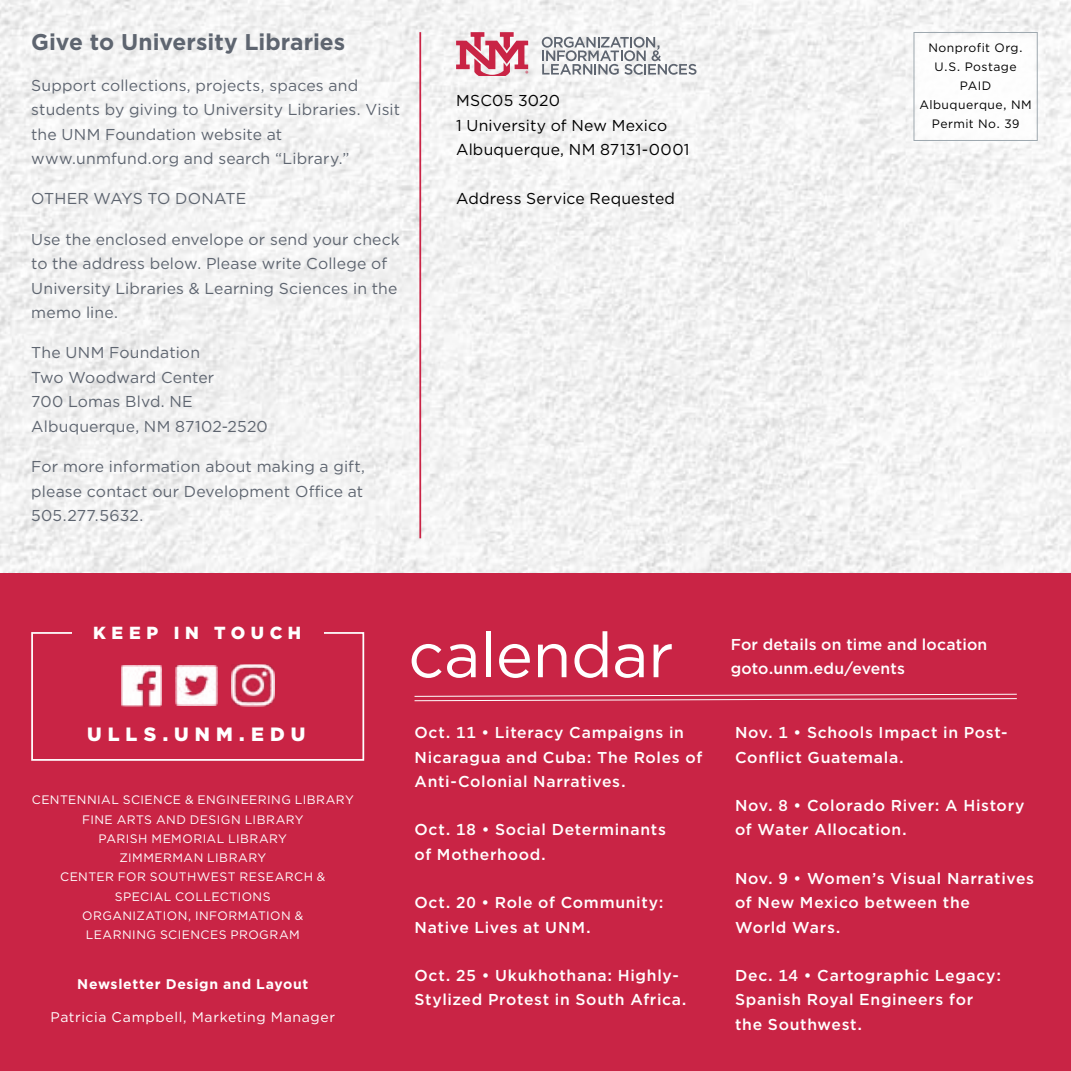
<style>
.page{position:relative;width:1071px;height:1071px;background:#fff}
.page>*{position:absolute;margin:0;border:0;box-sizing:border-box;transform-origin:0 0}
.t1{font:63px "Gotham";letter-spacing:-.005em;color:#fff}
.t2{font:700 22.75px "Gotham";color:#5e6570}
.t3{font:900 19.25px "Gotham";letter-spacing:.325em;color:#fff}
.t4{font:900 17.5px "Gotham";letter-spacing:.315em;color:#fff}
.t5{font:15.75px/24.5px "Gotham";letter-spacing:.01em;color:#5e6570}
.t6{font:500 15.75px/24.5px "Gotham";letter-spacing:.04em;color:#fff}
.t7{font:15.75px/24.5px "Gotham";letter-spacing:.01em;color:#000}
.t8{font:500 15.75px/24.5px "Gotham";letter-spacing:.015em;color:#fff}
.t9{font:14px "Gotham";letter-spacing:.045em;color:#fff}
.t10{font:700 14px "Gotham";letter-spacing:.05em;color:#fff}
.t11{font:12.25px/19.2px "Gotham";letter-spacing:.035em;color:#fff;text-align:center}
.t12{font:12.25px/18.9px "Gotham";letter-spacing:.04em;color:#000;text-align:center}
</style>
<div class="page">
<img style="left:0;top:0;width:1071px;height:573px">
<div style="left:902px;top:24px;width:147px;height:129px;background:#fff"></div>
<div style="left:914px;top:32px;width:124px;height:109px;border:1px solid #9ea8af"></div>
<div style="left:0;top:573px;width:1071px;height:498px;background:#c92445"></div>
<div style="left:31px;top:632px;width:333px;height:129px;border:2px solid #fff"></div>
<div style="left:72px;top:625px;width:252px;height:30px;background:#c92445"></div>
<img style="left:121px;top:666px;width:41px;height:40px">
<img style="left:231px;top:664px;width:43px;height:42px">
<img style="left:176px;top:665px;width:41px;height:41px">
<hr style="left:419px;top:32px;width:2px;height:506px;background:#c92445">
<svg style="left:456px;top:32px;width:72px;height:43px"></svg>
<svg style="left:542px;top:37px;width:154px;height:38px"></svg>
<svg style="left:414px;top:693px;width:603px;height:9px"></svg>
<h2 class="t2" style="left:31px;top:27px;width:316px">Give to University Libraries</h2>
<p class="t5" style="left:31px;top:72px;width:370px">Support collections, projects, spaces and students by giving to University Libraries. Visit the UNM Foundation website at www.unmfund.org and search “Library.”</p>
<p class="t5" style="left:31px;top:186px;width:217px">OTHER WAYS TO DONATE</p>
<p class="t5" style="left:31px;top:226px;width:370px">Use the enclosed envelope or send your check to the address below. Please write College of University Libraries &amp; Learning Sciences in the memo line.</p>
<p class="t5" style="left:31px;top:340px;width:238px">The UNM Foundation<br>Two Woodward Center<br>700 Lomas Blvd. NE<br>Albuquerque, NM 87102-2520</p>
<p class="t5" style="left:31px;top:454px;width:335px;text-align:justify">For more information about making a gift, please contact our Development Office at 505.277.5632.</p>
<p class="t7" style="left:456px;top:88px;width:235px">MSC05 3020<br>1 University of New Mexico<br>Albuquerque, NM 87131-0001</p>
<p class="t7" style="left:456px;top:186px;width:220px">Address Service Requested</p>
<p class="t12" style="left:919px;top:38px;width:114px">Nonprofit Org.<br>U.S. Postage<br>PAID<br>Albuquerque, NM<br>Permit No. 39</p>
<p class="t4" style="left:93px;top:620px;width:209px">KEEP IN TOUCH</p>
<p class="t3" style="left:87px;top:721px;width:220px">ULLS.UNM.EDU</p>
<p class="t11" style="left:32px;top:790px;width:323px">CENTENNIAL SCIENCE &amp; ENGINEERING LIBRARY<br>FINE ARTS AND DESIGN LIBRARY<br>PARISH MEMORIAL LIBRARY<br>ZIMMERMAN LIBRARY<br>CENTER FOR SOUTHWEST RESEARCH &amp;<br>SPECIAL COLLECTIONS<br>ORGANIZATION, INFORMATION &amp;<br>LEARNING SCIENCES PROGRAM</p>
<p class="t10" style="left:77px;top:975px;width:233px">Newsletter Design and Layout</p>
<p class="t9" style="left:50px;top:1008px;width:286px">Patricia Campbell, Marketing Manager</p>
<h1 class="t1" style="left:408px;top:615px;width:267px">calendar</h1>
<p class="t6" style="left:415px;top:720px;width:289px">Oct. 11 • Literacy Campaigns in<br>Nicaragua and Cuba: The Roles of<br>Anti-Colonial Narratives.</p>
<p class="t6" style="left:415px;top:817px;width:253px">Oct. 18 • Social Determinants of Motherhood.</p>
<p class="t6" style="left:415px;top:890px;width:250px">Oct. 20 • Role of Community:<br>Native Lives at UNM.</p>
<p class="t6" style="left:415px;top:963px;width:274px">Oct. 25 • Ukukhothana: Highly-<br>Stylized Protest in South Africa.</p>
<p class="t8" style="left:731px;top:632px;width:258px">For details on time and location goto.unm.edu/events</p>
<p class="t6" style="left:735px;top:720px;width:274px">Nov. 1 • Schools Impact in Post-<br>Conflict Guatemala.</p>
<p class="t6" style="left:735px;top:793px;width:291px">Nov. 8 • Colorado River: A History of Water Allocation.</p>
<p class="t6" style="left:735px;top:866px;width:301px">Nov. 9 • Women’s Visual Narratives of New Mexico between the<br>World Wars.</p>
<p class="t6" style="left:735px;top:963px;width:267px">Dec. 14 • Cartographic Legacy:<br>Spanish Royal Engineers for the Southwest.</p>
</div>
